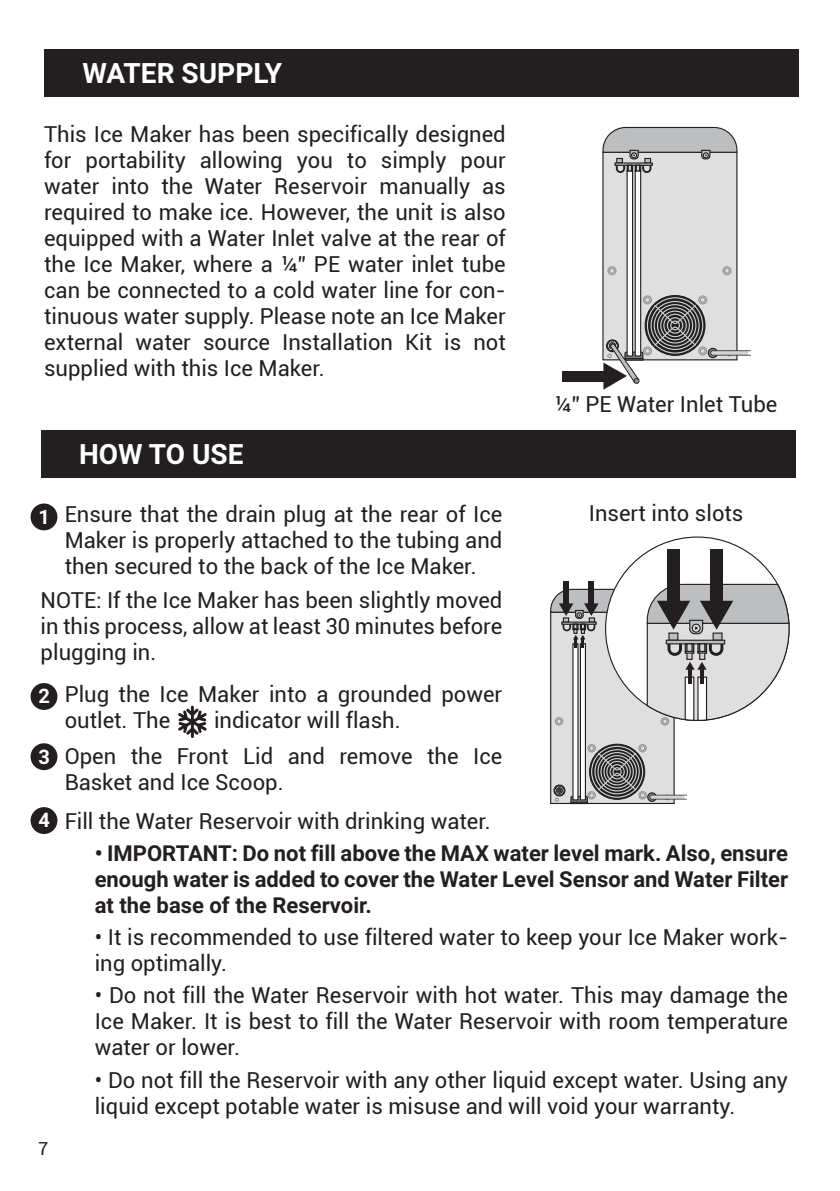
<style>
.page{position:relative;width:840px;height:1191px;background:#fff}
.page>*{position:absolute;margin:0;border:0;box-sizing:border-box;transform-origin:0 0}
.t1{font:700 28px "Roboto";color:#fff}
.t2{font:22px/26px "Roboto";color:#231f20}
.t3{font:700 22px/26px "Roboto";color:#231f20;text-align:justify}
.t4{font:700 20px "Roboto";color:#fff}
.t5{font:18px "Roboto";color:#231f20}
</style>
<div class="page">
<div style="left:44px;top:49px;width:754px;height:48px;background:#231f20"></div>
<div style="left:41px;top:430px;width:754px;height:47px;background:#231f20"></div>
<div style="left:31px;top:807px;width:26px;height:27px;background:#231f20;border-radius:50%"></div>
<div style="left:31px;top:743px;width:26px;height:27px;background:#231f20;border-radius:50%"></div>
<div style="left:31px;top:683px;width:26px;height:27px;background:#231f20;border-radius:50%"></div>
<div style="left:31px;top:503px;width:26px;height:27px;background:#231f20;border-radius:50%"></div>
<div style="left:602px;top:152px;width:134px;height:208px;background:#dfdfdf"></div>
<svg style="left:602px;top:126px;width:135px;height:47px"></svg>
<svg style="left:626px;top:171px;width:6px;height:185px"></svg>
<div style="left:635px;top:171px;width:5px;height:185px;background:#fff"></div>
<div style="left:634px;top:171px;width:7px;height:185px;border:1px solid #231f20"></div>
<div style="left:642px;top:295px;width:9px;height:9px;border:1px solid #939598;border-radius:50%"></div>
<div style="left:697px;top:295px;width:9px;height:9px;border:1px solid #939598;border-radius:50%"></div>
<svg style="left:609px;top:268px;width:5px;height:5px"></svg>
<div style="left:607px;top:266px;width:9px;height:9px;border:1px solid #939598;border-radius:50%"></div>
<svg style="left:724px;top:268px;width:5px;height:5px"></svg>
<div style="left:722px;top:266px;width:9px;height:9px;border:1px solid #939598;border-radius:50%"></div>
<div style="left:561px;top:371px;width:50px;height:10px;background:#231f20"></div>
<svg style="left:603px;top:297px;width:147px;height:92px"></svg>
<div style="left:550px;top:611px;width:124px;height:193px;background:#dfdfdf;border:1px solid #231f20"></div>
<svg style="left:572px;top:724px;width:6px;height:21px"></svg>
<svg style="left:579px;top:724px;width:5px;height:21px"></svg>
<div style="left:587px;top:744px;width:8px;height:8px;border:1px solid #939598;border-radius:50%"></div>
<div style="left:638px;top:744px;width:8px;height:8px;border:1px solid #939598;border-radius:50%"></div>
<div style="left:554px;top:717px;width:9px;height:8px;border:1px solid #939598;border-radius:50%"></div>
<div style="left:660px;top:717px;width:8px;height:8px;border:1px solid #939598;border-radius:50%"></div>
<svg style="left:552px;top:745px;width:134px;height:59px"></svg>
<div style="left:563px;top:581px;width:5px;height:26px;background:#231f20"></div>
<div style="left:588px;top:581px;width:5px;height:26px;background:#231f20"></div>
<div style="left:666px;top:549px;width:13px;height:61px;background:#231f20"></div>
<div style="left:709px;top:549px;width:13px;height:61px;background:#231f20"></div>
<svg style="left:550px;top:583px;width:239px;height:141px"></svg>
<svg style="left:178px;top:705px;width:29px;height:33px"></svg>
<p class="t1" style="left:82px;top:53px;width:201px">WATER SUPPLY</p>
<p class="t2" style="left:44px;top:120px;width:463px;text-align:justify">This Ice Maker has been specifically designed for portability allowing you to simply pour water into the Water Reservoir manually as required to make ice. However, the unit is also equipped with a Water Inlet valve at the rear of the Ice Maker, where a ¼” PE water inlet tube can be connected to a cold water line for con&shy;tinuous water supply. Please note an Ice Maker external water source Installation Kit is not supplied with this Ice Maker.</p>
<p class="t1" style="left:79px;top:434px;width:166px">HOW TO USE</p>
<p class="t2" style="left:554px;top:390px;width:224px">¼” PE Water Inlet Tube</p>
<p class="t2" style="left:588px;top:499px;width:156px">Insert into slots</p>
<p class="t2" style="left:65px;top:501px;width:439px;text-align:justify">Ensure that the drain plug at the rear of Ice Maker is properly attached to the tubing and then secured to the back of the Ice Maker.</p>
<p class="t2" style="left:41px;top:587px;width:463px;text-align:justify">NOTE: If the Ice Maker has been slightly moved in this process, allow at least 30 minutes before plugging in.</p>
<p class="t2" style="left:65px;top:681px;width:439px">Plug the Ice Maker into a grounded power outlet. The</p>
<p class="t4" style="left:38px;top:502px;width:13px">1</p>
<p class="t4" style="left:38px;top:682px;width:13px">2</p>
<p class="t2" style="left:65px;top:702px;width:439px;line-height:36px;text-indent:149px">indicator will flash.<br>Open the Front Lid and remove the Ice</p>
<p class="t2" style="left:65px;top:762px;width:427px;line-height:38.8px">Basket and Ice Scoop.<br>Fill the Water Reservoir with drinking water.</p>
<p class="t3" style="left:95px;top:839px;width:694px">• IMPORTANT: Do not fill above the MAX water level mark. Also, ensure enough water is added to cover the Water Level Sensor and Water Filter at the base of the Reservoir.</p>
<p class="t2" style="left:95px;top:923px;width:694px">• It is recommended to use filtered water to keep your Ice Maker work&shy;ing optimally.</p>
<p class="t2" style="left:95px;top:981px;width:694px;text-align:justify">• Do not fill the Water Reservoir with hot water. This may damage the Ice Maker. It is best to fill the Water Reservoir with room temperature water or lower.</p>
<p class="t2" style="left:95px;top:1065px;width:694px">• Do not fill the Reservoir with any other liquid except water. Using any liquid except potable water is misuse and will void your warranty.</p>
<p class="t4" style="left:38px;top:742px;width:13px">3</p>
<p class="t4" style="left:38px;top:806px;width:13px">4</p>
<p class="t5" style="left:38px;top:1135px;width:12px">7</p>
</div>
